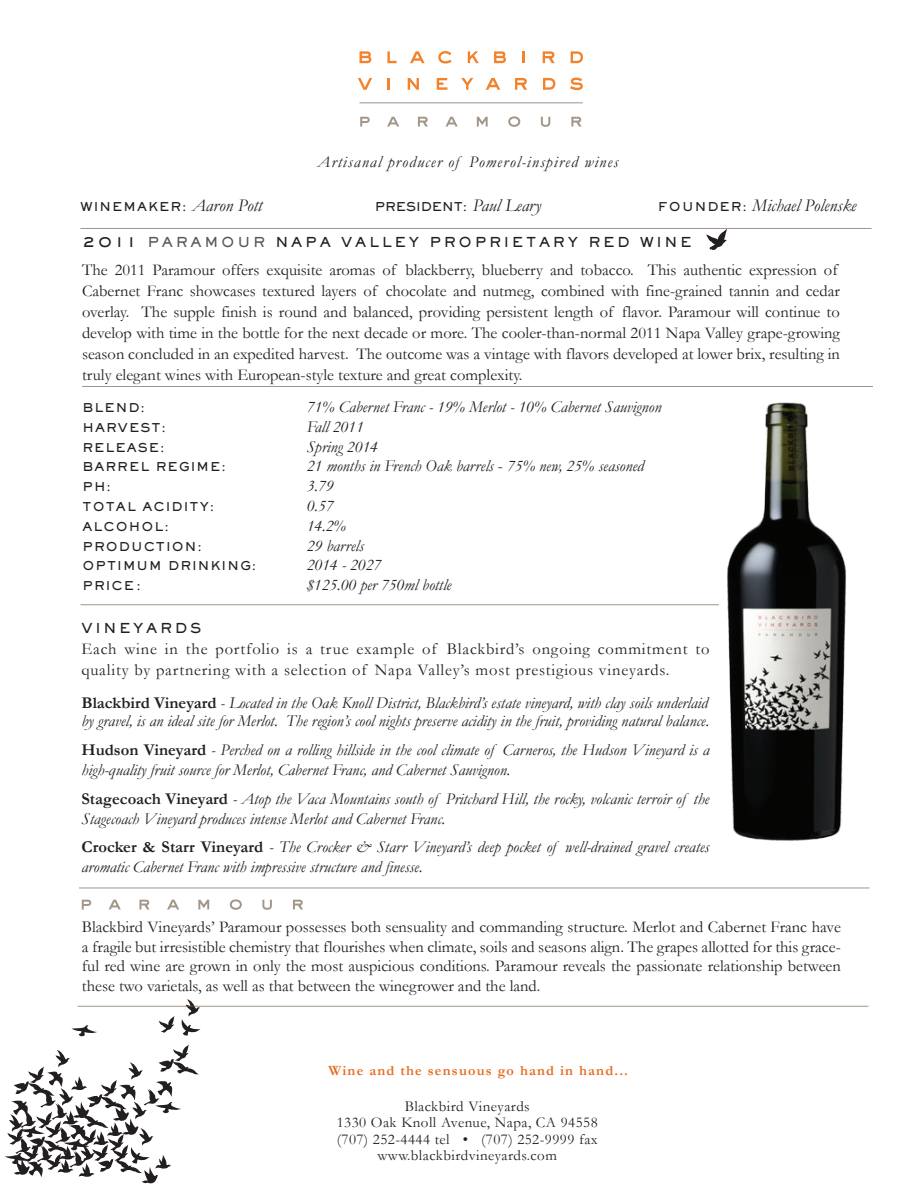
<style>
.page{position:relative;width:918px;height:1188px;background:#fff}
.page>*{position:absolute;margin:0;border:0;box-sizing:border-box;transform-origin:0 0}
.t1{font:italic 18px "Garamond";color:#231f20}
.t2{font:16.5px/21px "Garamond";color:#231f20}
.t3{font:italic 16.5px/19.8px "Garamond";color:#231f20}
.t4{font:16.5px/21px "Garamond";letter-spacing:.05em;color:#231f20}
.t5{font:italic 16.5px "Garamond";letter-spacing:.07em;color:#231f20}
.t6{font:15px/16.5px "Garamond";letter-spacing:.03em;color:#231f20;text-align:center}
.t7{font:700 14.25px "Garamond";letter-spacing:.085em;color:#e66c1e}
.t8{font:800 13.5px "Sackers Gothic Std";letter-spacing:.2em;color:#231f20}
.t9{font:800 12px "Sackers Gothic Std";letter-spacing:.09em;color:#231f20}
.t10{font:800 12px "Sackers Gothic Std";color:#231f20}
.s1{font-family:"Garamond";font-weight:400;font-style:italic;font-size:18px}
.s2{font-family:"Sackers Gothic Std";font-weight:800;font-style:normal;font-size:12px}
.s3{font-size:15px}
.s4{color:#57585a}
.s5{font-style:normal}
.s6{font-weight:700;font-style:normal}
</style>
<div class="page">
<hr style="left:79px;top:888px;width:790px;height:1px;background:#a19689">
<svg style="left:360px;top:51px;width:11px;height:12px"></svg>
<svg style="left:387px;top:51px;width:10px;height:12px"></svg>
<svg style="left:410px;top:51px;width:15px;height:12px"></svg>
<svg style="left:438px;top:51px;width:14px;height:13px"></svg>
<svg style="left:468px;top:51px;width:11px;height:12px"></svg>
<svg style="left:494px;top:51px;width:12px;height:12px"></svg>
<svg style="left:523px;top:51px;width:2px;height:12px"></svg>
<svg style="left:543px;top:51px;width:12px;height:12px"></svg>
<svg style="left:571px;top:51px;width:12px;height:12px"></svg>
<svg style="left:358px;top:78px;width:14px;height:12px"></svg>
<svg style="left:387px;top:78px;width:3px;height:12px"></svg>
<svg style="left:408px;top:78px;width:11px;height:12px"></svg>
<svg style="left:437px;top:78px;width:11px;height:12px"></svg>
<svg style="left:461px;top:78px;width:12px;height:12px"></svg>
<svg style="left:486px;top:78px;width:14px;height:12px"></svg>
<svg style="left:515px;top:78px;width:12px;height:12px"></svg>
<svg style="left:543px;top:78px;width:12px;height:12px"></svg>
<svg style="left:570px;top:78px;width:13px;height:12px"></svg>
<hr style="left:360px;top:103px;width:223px;height:1px;background:#a19689">
<hr style="left:81px;top:228px;width:791px;height:1px;background:#a19689">
<hr style="left:81px;top:605px;width:638px;height:1px;background:#a19689">
<hr style="left:82px;top:386px;width:791px;height:1px;background:#a19689">
<hr style="left:78px;top:1006px;width:791px;height:1px;background:#a19689">
<svg style="left:159px;top:1016px;width:16px;height:17px"></svg>
<svg style="left:71px;top:1025px;width:26px;height:11px"></svg>
<svg style="left:5px;top:1044px;width:194px;height:139px"></svg>
<svg style="left:181px;top:999px;width:20px;height:37px"></svg>
<img style="left:727px;top:402px;width:120px;height:439px">
<svg style="left:360px;top:117px;width:10px;height:10px"></svg>
<svg style="left:387px;top:117px;width:12px;height:10px"></svg>
<svg style="left:418px;top:117px;width:10px;height:10px"></svg>
<svg style="left:446px;top:117px;width:12px;height:10px"></svg>
<svg style="left:477px;top:117px;width:11px;height:10px"></svg>
<svg style="left:508px;top:116px;width:12px;height:11px"></svg>
<svg style="left:541px;top:117px;width:9px;height:10px"></svg>
<svg style="left:571px;top:117px;width:10px;height:10px"></svg>
<svg style="left:82px;top:900px;width:9px;height:9px"></svg>
<svg style="left:109px;top:900px;width:12px;height:9px"></svg>
<svg style="left:139px;top:900px;width:11px;height:9px"></svg>
<svg style="left:167px;top:900px;width:12px;height:9px"></svg>
<svg style="left:198px;top:900px;width:11px;height:9px"></svg>
<svg style="left:230px;top:899px;width:12px;height:11px"></svg>
<svg style="left:262px;top:900px;width:10px;height:10px"></svg>
<svg style="left:293px;top:900px;width:10px;height:9px"></svg>
<svg style="left:706px;top:231px;width:21px;height:19px"></svg>
<p class="t5" style="left:318px;top:150px;width:302px">Artisanal producer of Pomerol-inspired wines</p>
<p class="t9" style="left:81px;top:198px;width:183px">WINEMAKER: <span class="s1">Aaron Pott</span></p>
<p class="t10" style="left:375px;top:198px;width:168px">PRESIDENT: <span class="s1">Paul Leary</span></p>
<p class="t1" style="left:658px;top:193px;width:200px"><span class="s2">FOUNDER:</span> Michael Polenske</p>
<p class="t8" style="left:82px;top:233px;width:611px"><span class="s3">2011</span> <span class="s4">PARAMOUR</span> NAPA VALLEY PROPRIETARY RED WINE</p>
<p class="t2" style="left:82px;top:259px;width:759px">The 2011 Paramour offers exquisite aromas of blackberry, blueberry and tobacco. This authentic expression of Cabernet Franc showcases textured layers of chocolate and nutmeg, combined with fine-grained tannin and cedar overlay. The supple finish is round and balanced, providing persistent length of flavor. Paramour will continue to develop with time in the bottle for the next decade or more. The cooler-than-normal 2011 Napa Valley grape-growing season concluded in an expedited harvest. The outcome was a vintage with flavors developed at lower brix, resulting in truly elegant wines with European-style texture and great complexity.</p>
<p class="t9" style="left:83px;top:399px;width:64px">BLEND:</p>
<p class="t3" style="left:307px;top:396px;width:356px">71% Cabernet Franc - 19% Merlot - 10% Cabernet Sauvignon</p>
<p class="t9" style="left:83px;top:419px;width:85px">HARVEST:</p>
<p class="t3" style="left:307px;top:416px;width:59px">Fall 2011</p>
<p class="t9" style="left:83px;top:439px;width:84px">RELEASE:</p>
<p class="t3" style="left:307px;top:436px;width:73px">Spring 2014</p>
<p class="t9" style="left:83px;top:459px;width:145px">BARREL REGIME:</p>
<p class="t3" style="left:307px;top:456px;width:339px">21 months in French Oak barrels <span class="s5">-</span> 75% new, 25% seasoned</p>
<p class="t9" style="left:83px;top:479px;width:30px">PH:</p>
<p class="t3" style="left:307px;top:476px;width:28px">3.79</p>
<p class="t9" style="left:83px;top:498px;width:133px">TOTAL ACIDITY:</p>
<p class="t3" style="left:307px;top:495px;width:28px">0.57</p>
<p class="t9" style="left:83px;top:518px;width:88px">ALCOHOL:</p>
<p class="t3" style="left:307px;top:515px;width:41px">14.2%</p>
<p class="t9" style="left:83px;top:538px;width:121px">PRODUCTION:</p>
<p class="t3" style="left:307px;top:535px;width:59px">29 barrels</p>
<p class="t9" style="left:83px;top:558px;width:175px">OPTIMUM DRINKING:</p>
<p class="t3" style="left:307px;top:555px;width:76px">2014 - 2027</p>
<p class="t9" style="left:83px;top:578px;width:60px">PRICE :</p>
<p class="t3" style="left:307px;top:575px;width:146px">$125.00 per 750ml bottle</p>
<p class="t8" style="left:82px;top:619px;width:121px">VINEYARDS</p>
<p class="t4" style="left:82px;top:638px;width:629px">Each wine in the portfolio is a true example of Blackbird’s ongoing commitment to quality by partnering with a selection of Napa Valley’s most prestigious vineyards.</p>
<p class="t3" style="left:82px;top:694px;width:629px;line-height:18px"><span class="s6">Blackbird Vineyard</span> - Located in the Oak Knoll District, Blackbird’s estate vineyard, with clay soils underlaid by gravel, is an ideal site for Merlot. The region’s cool nights preserve acidity in the fruit, providing natural balance.</p>
<p class="t3" style="left:82px;top:740px;width:630px"><span class="s6">Hudson Vineyard</span> - Perched on a rolling hillside in the cool climate of Carneros, the Hudson Vineyard is a high-quality fruit source for Merlot, Cabernet Franc, and Cabernet Sauvignon.</p>
<p class="t3" style="left:82px;top:788px;width:629px"><span class="s6">Stagecoach Vineyard</span> - Atop the Vaca Mountains south of Pritchard Hill, the rocky, volcanic terroir of the<br>Stagecoach Vineyard produces intense Merlot and Cabernet Franc.</p>
<p class="t3" style="left:82px;top:837px;width:629px"><span class="s6">Crocker &amp; Starr Vineyard</span> - The Crocker &amp; Starr Vineyard’s deep pocket of well-drained gravel creates aromatic Cabernet Franc with impressive structure and finesse.</p>
<p class="t2" style="left:82px;top:916px;width:760px;line-height:19.8px;text-align:justify">Blackbird Vineyards’ Paramour possesses both sensuality and commanding structure. Merlot and Cabernet Franc have a fragile but irresistible chemistry that flourishes when climate, soils and seasons align. The grapes allotted for this grace&shy;ful red wine are grown in only the most auspicious conditions. Paramour reveals the passionate relationship between these two varietals, as well as that between the winegrower and the land.</p>
<p class="t7" style="left:329px;top:1060px;width:301px">Wine and the sensuous go hand in hand...</p>
<p class="t6" style="left:337px;top:1098px;width:263px">Blackbird Vineyards<br>1330 Oak Knoll Avenue, Napa, CA 94558 (707) 252-4444 tel • (707) 252-9999 fax www.blackbirdvineyards.com</p>
</div>
